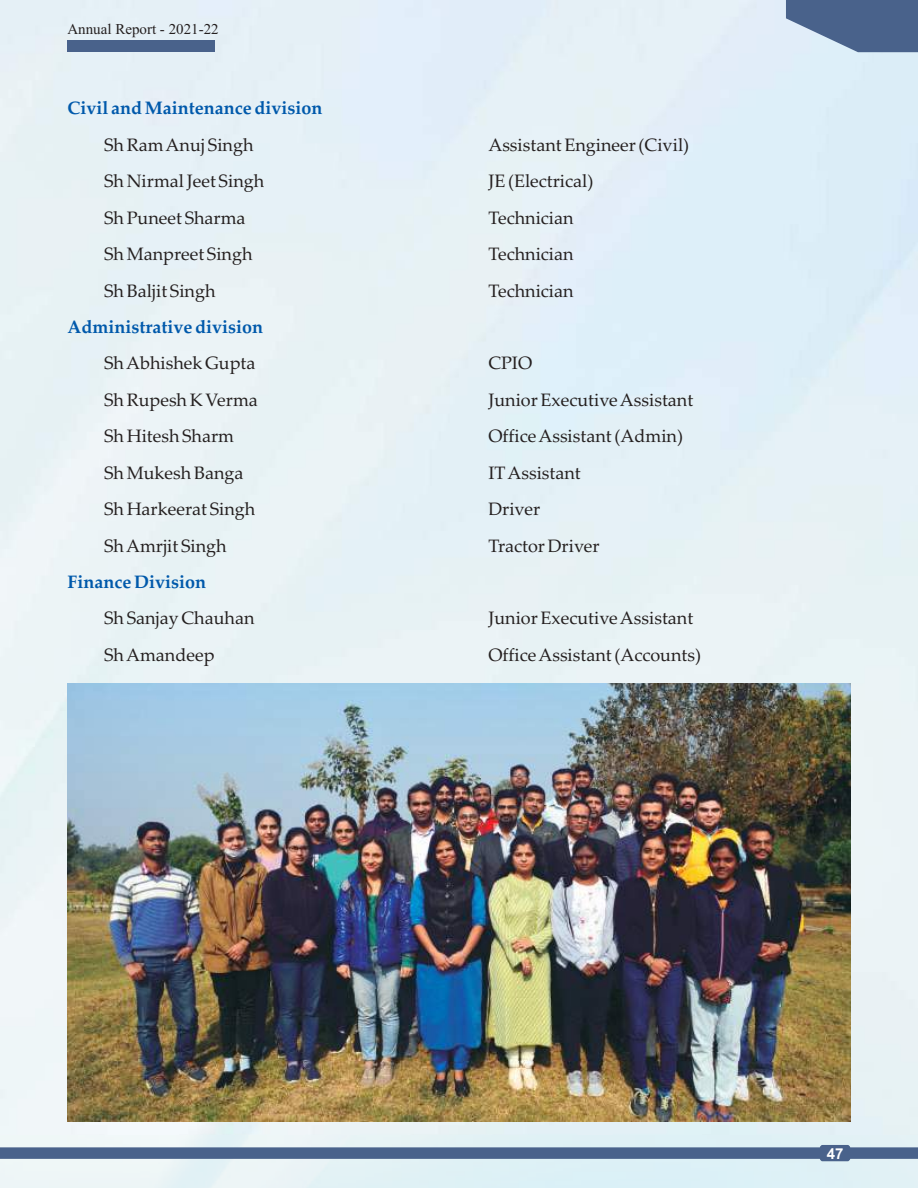
<style>
.page{position:relative;width:918px;height:1188px;background:#fff}
.page>*{position:absolute;margin:0;border:0;box-sizing:border-box;transform-origin:0 0}
.t1{font:18px "Palatino Linotype";color:#241f1f}
.t2{font:700 18px "Palatino Linotype";color:#0059ab}
.t3{font:15px "Times New Roman";color:#241f1f}
.t4{font:700 15px "Arial";color:#fff}
</style>
<div class="page">
<img style="left:0;top:0;width:918px;height:1136px">
<div style="left:68px;top:41px;width:147px;height:11px;background:#49628b"></div>
<svg style="left:0;top:1145px;width:918px;height:16px;background:#7389a8"></svg>
<svg style="left:786px;top:0;width:132px;height:52px;background:#637a9e"></svg>
<img style="left:68px;top:683px;width:782px;height:438px">
<p class="t3" style="left:68px;top:24px;width:153px">Annual Report - 2021-22</p>
<p class="t2" style="left:68px;top:101px;width:257px">Civil and Maintenance division</p>
<p class="t1" style="left:104px;top:138px;width:151px">Sh Ram Anuj Singh</p>
<p class="t1" style="left:488px;top:138px;width:202px">Assistant Engineer (Civil)</p>
<p class="t1" style="left:104px;top:174px;width:162px">Sh Nirmal Jeet Singh</p>
<p class="t1" style="left:488px;top:174px;width:106px">JE (Electrical)</p>
<p class="t1" style="left:104px;top:210px;width:143px">Sh Puneet Sharma</p>
<p class="t1" style="left:488px;top:210px;width:87px">Technician</p>
<p class="t1" style="left:104px;top:247px;width:150px">Sh Manpreet Singh</p>
<p class="t1" style="left:488px;top:247px;width:87px">Technician</p>
<p class="t1" style="left:104px;top:283px;width:113px">Sh Baljit Singh</p>
<p class="t1" style="left:488px;top:283px;width:87px">Technician</p>
<p class="t2" style="left:68px;top:320px;width:197px">Administrative division</p>
<p class="t1" style="left:104px;top:356px;width:153px">Sh Abhishek Gupta</p>
<p class="t1" style="left:488px;top:356px;width:45px">CPIO</p>
<p class="t1" style="left:104px;top:393px;width:155px">Sh Rupesh K Verma</p>
<p class="t1" style="left:488px;top:393px;width:206px">Junior Executive Assistant</p>
<p class="t1" style="left:104px;top:429px;width:132px">Sh Hitesh Sharm</p>
<p class="t1" style="left:488px;top:429px;width:196px">Office Assistant (Admin)</p>
<p class="t1" style="left:104px;top:465px;width:141px">Sh Mukesh Banga</p>
<p class="t1" style="left:488px;top:465px;width:94px">IT Assistant</p>
<p class="t1" style="left:104px;top:502px;width:153px">Sh Harkeerat Singh</p>
<p class="t1" style="left:488px;top:502px;width:53px">Driver</p>
<p class="t1" style="left:104px;top:538px;width:124px">Sh Amrjit Singh</p>
<p class="t1" style="left:488px;top:538px;width:113px">Tractor Driver</p>
<p class="t2" style="left:68px;top:575px;width:140px">Finance Division</p>
<p class="t1" style="left:104px;top:611px;width:152px">Sh Sanjay Chauhan</p>
<p class="t1" style="left:488px;top:611px;width:206px">Junior Executive Assistant</p>
<p class="t1" style="left:104px;top:648px;width:112px">Sh Amandeep</p>
<p class="t1" style="left:488px;top:648px;width:214px">Office Assistant (Accounts)</p>
<p class="t4" style="left:827px;top:1148px;width:18px">47</p>
</div>
